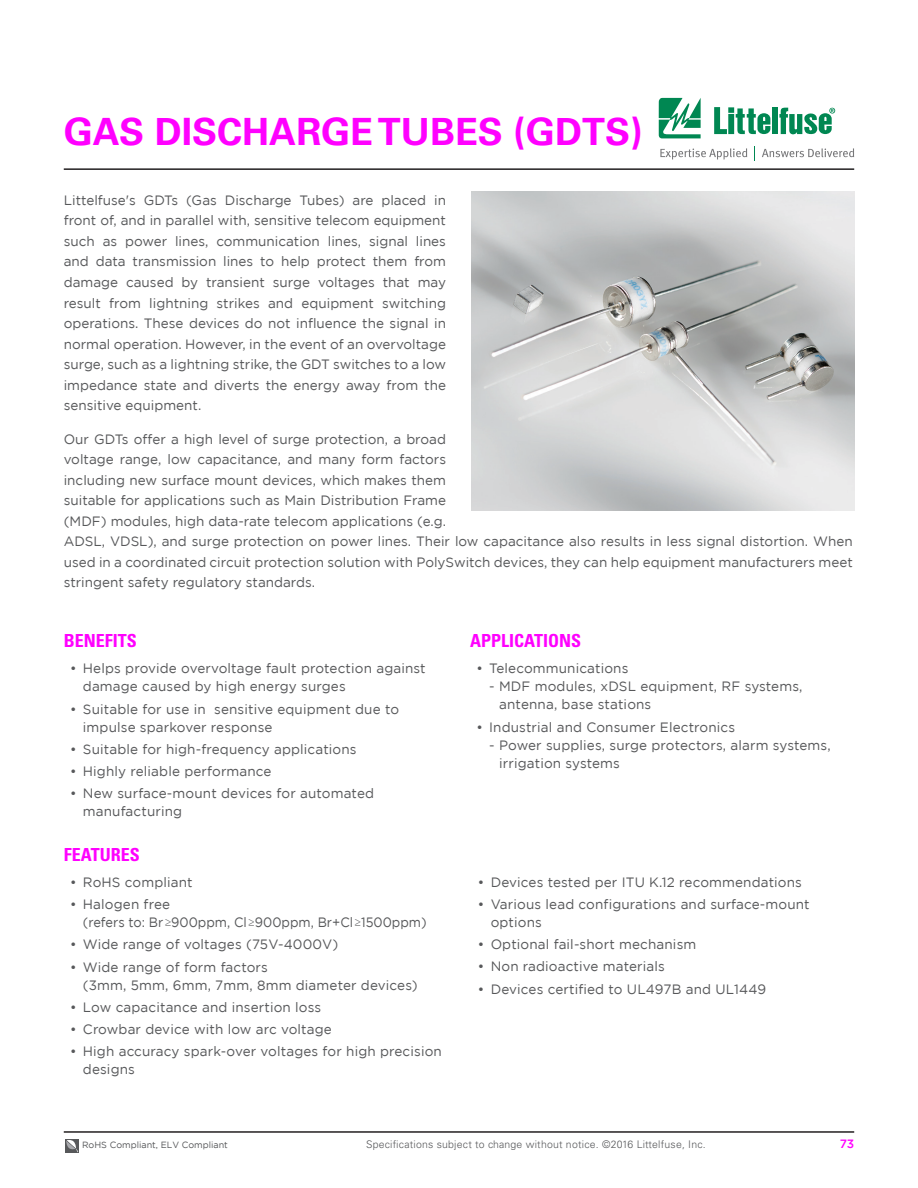
<style>
.page{position:relative;width:918px;height:1188px;background:#fff}
.page>*{position:absolute;margin:0;border:0;box-sizing:border-box;transform-origin:0 0}
.t1{font:700 37.5px "Univers";color:#f0f}
.t2{font:700 condensed 18px "Univers";color:#f0f}
.t3{font:13.5px/20.5px "Gotham";color:#57585a}
.t4{font:500 12px "Gotham";color:#f0f}
.t5{font:300 10.5px "Univers";letter-spacing:.02em;color:#57585a}
.t6{font:9px "Gotham";color:#57585a}
.s1{font-family:"Helvetica";font-weight:300;font-style:italic;font-size:12px}
</style>
<div class="page">
<svg style="left:659px;top:98px;width:42px;height:40px"></svg>
<div style="left:772px;top:108px;width:6px;height:26px;background:#008752"></div>
<svg style="left:779px;top:108px;width:56px;height:26px"></svg>
<svg style="left:714px;top:107px;width:56px;height:27px"></svg>
<svg style="left:660px;top:148px;width:87px;height:12px"></svg>
<svg style="left:762px;top:148px;width:92px;height:9px"></svg>
<img style="left:472px;top:191px;width:382px;height:319px">
<svg style="left:78px;top:1139px;width:1px;height:14px"></svg>
<div style="left:65px;top:1139px;width:13px;height:14px;background:#57585a"></div>
<svg style="left:66px;top:1140px;width:12px;height:13px"></svg>
<hr style="left:64px;top:1131px;width:790px;height:2px;background:#231f20">
<hr style="left:64px;top:168px;width:790px;height:2px;background:#231f20">
<h1 class="t1" style="left:64px;top:116px;width:580px">GAS DISCHARGE TUBES (GDTS)</h1>
<p class="t3" style="left:64px;top:191px;width:384px;text-align:justify">Littelfuse's GDTs (Gas Discharge Tubes) are placed in front of, and in parallel with, sensitive telecom equipment such as power lines, communication lines, signal lines and data transmission lines to help protect them from damage caused by transient surge voltages that may result from lightning strikes and equipment switching operations. These devices do not influence the signal in normal operation. However, in the event of an overvoltage surge, such as a lightning strike, the GDT switches to a low impedance state and diverts the energy away from the sensitive equipment.</p>
<p class="t3" style="left:64px;top:429px;width:791px">Our GDTs offer a high level of surge protection, a broad<br>voltage range, low capacitance, and many form factors<br>including new surface mount devices, which makes them<br>suitable for applications such as Main Distribution Frame<br>(MDF) modules, high data-rate telecom applications (e.g.<br>ADSL, VDSL), and surge protection on power lines. Their low capacitance also results in less signal distortion. When used in a coordinated circuit protection solution with PolySwitch devices, they can help equipment manufacturers meet stringent safety regulatory standards.</p>
<h2 class="t2" style="left:64px;top:630px;width:75px">BENEFITS</h2>
<p class="t3" style="left:83px;top:660px;width:344px;line-height:18px;text-indent:-13px">• Helps provide overvoltage fault protection against damage caused by high energy surges</p>
<p class="t3" style="left:83px;top:701px;width:318px;line-height:18px;text-indent:-13px">• Suitable for use in sensitive equipment due to impulse sparkover response</p>
<p class="t3" style="left:70px;top:740px;width:288px">• Suitable for high-frequency applications</p>
<p class="t3" style="left:70px;top:762px;width:203px">• Highly reliable performance</p>
<p class="t3" style="left:83px;top:785px;width:293px;line-height:18px;text-indent:-13px">• New surface-mount devices for automated manufacturing</p>
<h2 class="t2" style="left:64px;top:844px;width:77px">FEATURES</h2>
<p class="t3" style="left:70px;top:873px;width:124px">• RoHS compliant</p>
<p class="t3" style="left:83px;top:896px;width:345px;line-height:18px;text-indent:-13px">• Halogen free<br>(refers to: Br<span class="s1">≥</span>900ppm, Cl<span class="s1">≥</span>900ppm, Br+Cl<span class="s1">≥</span>1500ppm)</p>
<p class="t3" style="left:70px;top:935px;width:270px">• Wide range of voltages (75V-4000V)</p>
<p class="t3" style="left:83px;top:959px;width:336px;line-height:18px;text-indent:-13px">• Wide range of form factors<br>(3mm, 5mm, 6mm, 7mm, 8mm diameter devices)</p>
<p class="t3" style="left:70px;top:998px;width:253px">• Low capacitance and insertion loss</p>
<p class="t3" style="left:70px;top:1020px;width:263px">• Crowbar device with low arc voltage</p>
<p class="t3" style="left:83px;top:1044px;width:360px;line-height:18px;text-indent:-13px">• High accuracy spark-over voltages for high precision designs</p>
<h2 class="t2" style="left:470px;top:630px;width:112px">APPLICATIONS</h2>
<p class="t3" style="left:477px;top:659px;width:153px">• Telecommunications</p>
<p class="t3" style="left:499px;top:678px;width:305px;line-height:18px;text-indent:-10px">- MDF modules, xDSL equipment, RF systems, antenna, base stations</p>
<p class="t3" style="left:477px;top:717px;width:260px">• Industrial and Consumer Electronics</p>
<p class="t3" style="left:499px;top:737px;width:333px;line-height:18px;text-indent:-10px">- Power supplies, surge protectors, alarm systems, irrigation systems</p>
<p class="t3" style="left:478px;top:873px;width:326px">• Devices tested per ITU K.12 recommendations</p>
<p class="t3" style="left:491px;top:896px;width:321px;line-height:18px;text-indent:-13px">• Various lead configurations and surface-mount options</p>
<p class="t3" style="left:478px;top:935px;width:220px">• Optional fail-short mechanism</p>
<p class="t3" style="left:478px;top:957px;width:188px">• Non radioactive materials</p>
<p class="t3" style="left:478px;top:980px;width:290px">• Devices certified to UL497B and UL1449</p>
<p class="t6" style="left:82px;top:1141px;width:147px">RoHS Compliant, ELV Compliant</p>
<p class="t5" style="left:366px;top:1140px;width:341px">Specifications subject to change without notice. ©2016 Littelfuse, Inc.</p>
<p class="t4" style="left:840px;top:1137px;width:16px">73</p>
</div>
